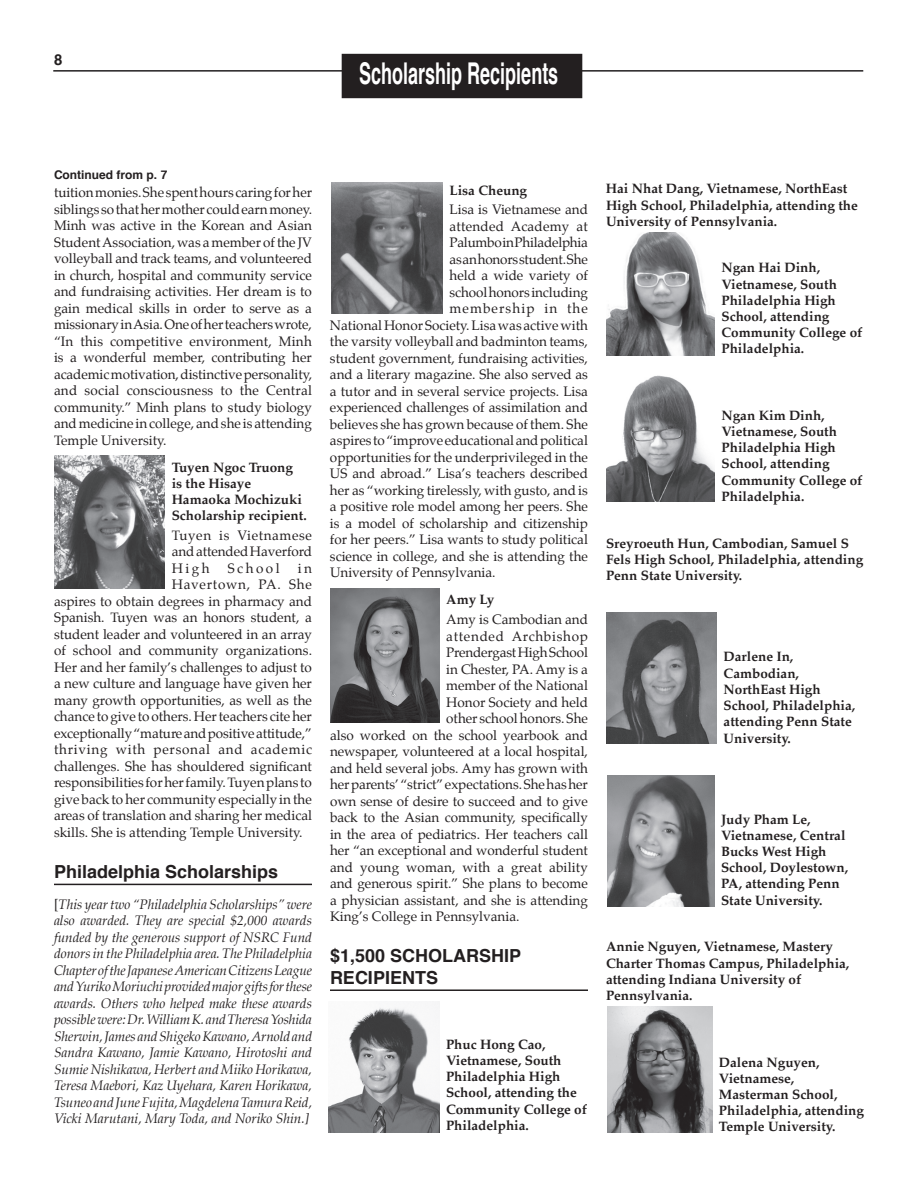
<style>
.page{position:relative;width:918px;height:1188px;background:#fff}
.page>*{position:absolute;margin:0;border:0;box-sizing:border-box;transform-origin:0 0}
.t1{font:700 30px "Helvetica";color:#fff;scale:.6 1}
.t2{font:700 18px/21.6px "Helvetica";color:#231f20}
.t3{font:700 15px "Helvetica";color:#231f20}
.t4{font:13.5px/16.5px "Palatino";color:#231f20;text-align:justify}
.t5{font:700 13.5px/16.2px "Palatino";color:#231f20}
.t6{font:italic 13.5px/16.5px "Palatino";color:#231f20;text-align:justify}
.t7{font:13.5px "Palatino";letter-spacing:.055em;color:#231f20}
.t8{font:13.5px "Palatino";letter-spacing:.08em;color:#231f20}
.t9{font:700 12px "Helvetica";color:#231f20}
.s1{font-style:normal}
</style>
<div class="page">
<hr style="left:53px;top:70px;width:810px;height:2px;background:#231f20">
<div style="left:342px;top:54px;width:240px;height:44px;background:#231f20"></div>
<hr style="left:54px;top:884px;width:258px;height:1px;background:#231f20">
<hr style="left:330px;top:989px;width:258px;height:2px;background:#231f20">
<img style="left:54px;top:456px;width:111px;height:132px">
<img style="left:331px;top:182px;width:112px;height:131px">
<img style="left:331px;top:589px;width:108px;height:133px">
<img style="left:329px;top:1007px;width:110px;height:125px">
<img style="left:606px;top:232px;width:109px;height:123px">
<img style="left:606px;top:375px;width:109px;height:126px">
<img style="left:606px;top:612px;width:111px;height:132px">
<img style="left:608px;top:775px;width:106px;height:131px">
<img style="left:608px;top:1006px;width:104px;height:126px">
<p class="t3" style="left:54px;top:47px;width:10px">8</p>
<h1 class="t1" style="left:359px;top:49px;width:333px">Scholarship Recipients</h1>
<p class="t9" style="left:54px;top:165px;width:115px">Continued from p. 7</p>
<p class="t4" style="left:54px;top:184px;width:260px">tuition monies. She spent hours caring for her siblings so that her mother could earn money.<br>Minh was active in the Korean and Asian Student Association, was a member of the JV volleyball and track teams, and volunteered in church, hospital and community service and fundraising activities. Her dream is to gain medical skills in order to serve as a missionary in Asia. One of her teachers wrote, “In this competitive environment, Minh is a wonderful member, contributing her academic motivation, distinctive personality, and social consciousness to the Central community.” Minh plans to study biology and medicine in college, and she is attending Temple University.</p>
<p class="t5" style="left:172px;top:459px;width:136px">Tuyen Ngoc Truong is the Hisaye<br>Hamaoka Mochizuki<br>Scholarship recipient.</p>
<p class="t4" style="left:172px;top:527px;width:142px">Tuyen is Vietnamese and attended Haverford High</p>
<p class="t4" style="left:228px;top:560px;width:53px">School</p>
<p class="t4" style="left:298px;top:560px;width:16px">in</p>
<p class="t7" style="left:172px;top:574px;width:142px">Havertown, PA. She</p>
<p class="t4" style="left:54px;top:593px;width:259px">aspires to obtain degrees in pharmacy and</p>
<p class="t4" style="left:54px;top:610px;width:260px">Spanish. Tuyen was an honors student, a</p>
<p class="t4" style="left:54px;top:626px;width:260px">student leader and volunteered in an array</p>
<p class="t4" style="left:54px;top:643px;width:260px">of school and community organizations.</p>
<p class="t4" style="left:54px;top:659px;width:260px">Her and her family’s challenges to adjust to</p>
<p class="t4" style="left:54px;top:676px;width:259px">a new culture and language have given her</p>
<p class="t4" style="left:54px;top:692px;width:259px">many growth opportunities, as well as the</p>
<p class="t4" style="left:54px;top:709px;width:259px">chance to give to others. Her teachers cite her</p>
<p class="t4" style="left:54px;top:725px;width:259px">exceptionally “mature and positive attitude,”</p>
<p class="t7" style="left:54px;top:739px;width:260px">thriving with personal and academic</p>
<p class="t4" style="left:54px;top:758px;width:259px">challenges. She has shouldered significant</p>
<p class="t4" style="left:54px;top:775px;width:259px">responsibilities for her family. Tuyen plans to</p>
<p class="t4" style="left:54px;top:791px;width:259px">give back to her community especially in the</p>
<p class="t4" style="left:54px;top:808px;width:260px">areas of translation and sharing her medical</p>
<p class="t4" style="left:54px;top:824px;width:250px">skills. She is attending Temple University.</p>
<h2 class="t2" style="left:54px;top:861px;width:226px">Philadelphia Scholarships</h2>
<p class="t6" style="left:54px;top:896px;width:260px"><span class="s1">[</span>This year two “Philadelphia Scholarships” were also awarded. They are special $2,000 awards funded by the generous support of NSRC Fund donors in the Philadelphia area. The Philadelphia Chapter of the Japanese American Citizens League and Yuriko Moriuchi provided major gifts for these awards. Others who helped make these awards possible were: Dr. William K. and Theresa Yoshida Sherwin, James and Shigeko Kawano, Arnold and Sandra Kawano, Jamie Kawano, Hirotoshi and Sumie Nishikawa, Herbert and Miiko Horikawa, Teresa Maebori, Kaz Uyehara, Karen Horikawa, Tsuneo and June Fujita, Magdelena Tamura Reid, Vicki Marutani, Mary Toda, and Noriko Shin.]</p>
<p class="t5" style="left:450px;top:182px;width:79px">Lisa Cheung</p>
<p class="t4" style="left:450px;top:202px;width:140px">Lisa is Vietnamese and</p>
<p class="t4" style="left:450px;top:218px;width:140px">attended Academy at</p>
<p class="t4" style="left:450px;top:235px;width:140px">Palumbo in Philadelphia</p>
<p class="t4" style="left:450px;top:251px;width:140px">as an honors student. She</p>
<p class="t4" style="left:450px;top:268px;width:140px">held a wide variety of</p>
<p class="t4" style="left:450px;top:284px;width:140px">school honors including</p>
<p class="t8" style="left:450px;top:298px;width:140px">membership in the</p>
<p class="t4" style="left:330px;top:317px;width:260px">National Honor Society. Lisa was active with</p>
<p class="t4" style="left:330px;top:334px;width:259px">the varsity volleyball and badminton teams,</p>
<p class="t4" style="left:330px;top:350px;width:259px">student government, fundraising activities,</p>
<p class="t4" style="left:330px;top:367px;width:259px">and a literary magazine. She also served as</p>
<p class="t4" style="left:330px;top:383px;width:259px">a tutor and in several service projects. Lisa</p>
<p class="t4" style="left:330px;top:400px;width:260px">experienced challenges of assimilation and</p>
<p class="t4" style="left:330px;top:416px;width:260px">believes she has grown because of them. She</p>
<p class="t4" style="left:330px;top:433px;width:259px">aspires to “improve educational and political</p>
<p class="t4" style="left:330px;top:449px;width:259px">opportunities for the underprivileged in the</p>
<p class="t4" style="left:330px;top:466px;width:260px">US and abroad.” Lisa’s teachers described</p>
<p class="t4" style="left:330px;top:482px;width:259px">her as “working tirelessly, with gusto, and is</p>
<p class="t4" style="left:330px;top:499px;width:259px">a positive role model among her peers. She</p>
<p class="t4" style="left:330px;top:515px;width:259px">is a model of scholarship and citizenship</p>
<p class="t4" style="left:330px;top:532px;width:259px">for her peers.” Lisa wants to study political</p>
<p class="t4" style="left:330px;top:548px;width:259px">science in college, and she is attending the</p>
<p class="t4" style="left:330px;top:565px;width:167px">University of Pennsylvania.</p>
<p class="t5" style="left:446px;top:591px;width:50px">Amy Ly</p>
<p class="t4" style="left:446px;top:611px;width:143px">Amy is Cambodian and</p>
<p class="t7" style="left:446px;top:625px;width:143px">attended Archbishop</p>
<p class="t4" style="left:446px;top:644px;width:143px">Prendergast High School</p>
<p class="t4" style="left:446px;top:661px;width:143px">in Chester, PA. Amy is a</p>
<p class="t4" style="left:446px;top:677px;width:143px">member of the National</p>
<p class="t4" style="left:446px;top:694px;width:143px">Honor Society and held</p>
<p class="t4" style="left:446px;top:710px;width:143px">other school honors. She</p>
<p class="t4" style="left:330px;top:727px;width:259px">also worked on the school yearbook and</p>
<p class="t4" style="left:330px;top:743px;width:259px">newspaper, volunteered at a local hospital,</p>
<p class="t4" style="left:330px;top:760px;width:260px">and held several jobs. Amy has grown with</p>
<p class="t4" style="left:330px;top:776px;width:259px">her parents’ “strict” expectations. She has her</p>
<p class="t4" style="left:330px;top:793px;width:259px">own sense of desire to succeed and to give</p>
<p class="t4" style="left:330px;top:809px;width:259px">back to the Asian community, specifically</p>
<p class="t4" style="left:330px;top:826px;width:259px">in the area of pediatrics. Her teachers call</p>
<p class="t4" style="left:330px;top:842px;width:259px">her “an exceptional and wonderful student</p>
<p class="t4" style="left:330px;top:859px;width:259px">and young woman, with a great ability</p>
<p class="t4" style="left:330px;top:875px;width:259px">and generous spirit.” She plans to become</p>
<p class="t4" style="left:330px;top:892px;width:260px">a physician assistant, and she is attending</p>
<p class="t4" style="left:330px;top:908px;width:191px">King’s College in Pennsylvania.</p>
<h2 class="t2" style="left:330px;top:946px;width:193px">$1,500 SCHOLARSHIP<br>RECIPIENTS</h2>
<p class="t5" style="left:446px;top:1036px;width:143px">Phuc Hong Cao,<br>Vietnamese, South<br>Philadelphia High<br>School, attending the<br>Community College of<br>Philadelphia.</p>
<p class="t5" style="left:606px;top:180px;width:253px">Hai Nhat Dang, Vietnamese, NorthEast<br>High School, Philadelphia, attending the<br>University of Pennsylvania.</p>
<p class="t5" style="left:721px;top:259px;width:143px">Ngan Hai Dinh,<br>Vietnamese, South<br>Philadelphia High<br>School, attending<br>Community College of<br>Philadelphia.</p>
<p class="t5" style="left:722px;top:407px;width:143px">Ngan Kim Dinh,<br>Vietnamese, South<br>Philadelphia High<br>School, attending<br>Community College of<br>Philadelphia.</p>
<p class="t5" style="left:606px;top:535px;width:259px">Sreyroeuth Hun, Cambodian, Samuel S<br>Fels High School, Philadelphia, attending<br>Penn State University.</p>
<p class="t5" style="left:724px;top:648px;width:133px">Darlene In,<br>Cambodian,<br>NorthEast High<br>School, Philadelphia, attending Penn State<br>University.</p>
<p class="t5" style="left:721px;top:811px;width:129px">Judy Pham Le,<br>Vietnamese, Central<br>Bucks West High<br>School, Doylestown,<br>PA, attending Penn<br>State University.</p>
<p class="t5" style="left:606px;top:938px;width:245px">Annie Nguyen, Vietnamese, Mastery<br>Charter Thomas Campus, Philadelphia, attending Indiana University of<br>Pennsylvania.</p>
<p class="t5" style="left:719px;top:1054px;width:147px">Dalena Nguyen,<br>Vietnamese,<br>Masterman School,<br>Philadelphia, attending<br>Temple University.</p>
</div>
